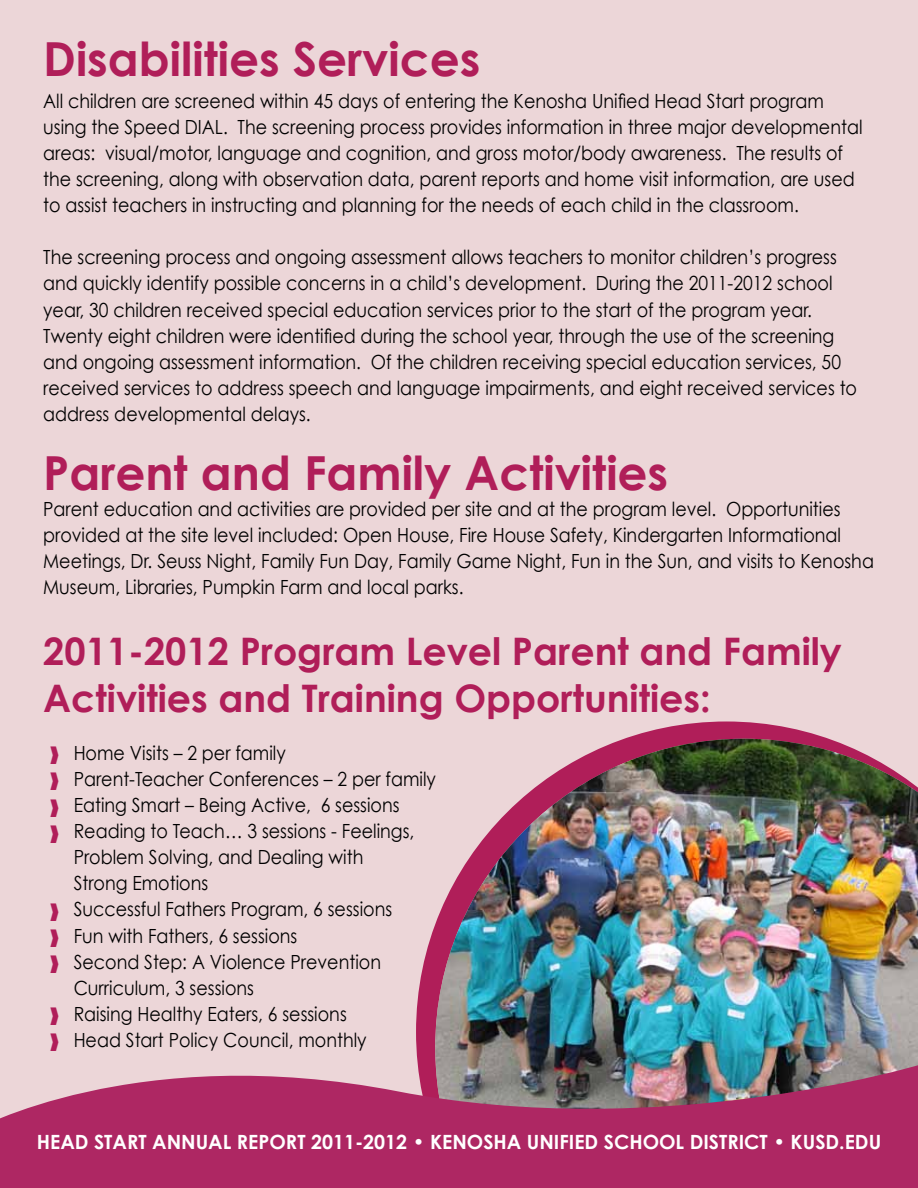
<style>
.page{position:relative;width:918px;height:1188px;background:#ecd6d8}
.page>*{position:absolute;margin:0;border:0;box-sizing:border-box;transform-origin:0 0}
.t1{font:700 46.95px "Century Gothic";color:#b01e59}
.t2{font:700 37.95px/47px "Century Gothic";color:#b01e59}
.t3{font:700 19.65px "Century Gothic";color:#fff}
.t4{font:19.5px/26.1px "Century Gothic";color:#000;scale:.9 1}
.s1{color:#b01e59}
</style>
<div class="page">
<svg style="left:416px;top:721px;width:413px;height:319px"></svg>
<img style="left:435px;top:739px;width:483px;height:301px">
<svg style="left:0;top:1040px;width:918px;height:148px;background:#a95078"></svg>
<h1 class="t1" style="left:43px;top:29px;width:439px">Disabilities Services</h1>
<p class="t4" style="left:43px;top:87px;width:912px">All children are screened within 45 days of entering the Kenosha Unified Head Start program using the Speed DIAL. The screening process provides information in three major developmental areas: visual/motor, language and cognition, and gross motor/body awareness. The results of the screening, along with observation data, parent reports and home visit information, are used to assist teachers in instructing and planning for the needs of each child in the classroom.</p>
<p class="t4" style="left:43px;top:244px;width:906px">The screening process and ongoing assessment allows teachers to monitor children’s progress and quickly identify possible concerns in a child’s development. During the 2011-2012 school year, 30 children received special education services prior to the start of the program year.<br>Twenty eight children were identified during the school year, through the use of the screening and ongoing assessment information. Of the children receiving special education services, 50 received services to address speech and language impairments, and eight received services to address developmental delays.</p>
<h1 class="t1" style="left:43px;top:443px;width:627px">Parent and Family Activities</h1>
<p class="t4" style="left:43px;top:495px;width:925px">Parent education and activities are provided per site and at the program level. Opportunities provided at the site level included: Open House, Fire House Safety, Kindergarten Informational Meetings, Dr. Seuss Night, Family Fun Day, Family Game Night, Fun in the Sun, and visits to Kenosha Museum, Libraries, Pumpkin Farm and local parks.</p>
<h2 class="t2" style="left:43px;top:627px;width:800px">2011-2012 Program Level Parent and Family<br>Activities and Training Opportunities:</h2>
<p class="t4" style="left:50px;top:740px;width:264px"><span class="s1">❱</span> Home Visits – 2 per family</p>
<p class="t4" style="left:50px;top:766px;width:431px"><span class="s1">❱</span> Parent-Teacher Conferences – 2 per family</p>
<p class="t4" style="left:50px;top:792px;width:390px"><span class="s1">❱</span> Eating Smart – Being Active, 6 sessions</p>
<p class="t4" style="left:50px;top:818px;width:407px"><span class="s1">❱</span> Reading to Teach… 3 sessions - Feelings,</p>
<p class="t4" style="left:74px;top:844px;width:323px">Problem Solving, and Dealing with</p>
<p class="t4" style="left:74px;top:870px;width:151px">Strong Emotions</p>
<p class="t4" style="left:50px;top:896px;width:382px"><span class="s1">❱</span> Successful Fathers Program, 6 sessions</p>
<p class="t4" style="left:50px;top:922px;width:277px"><span class="s1">❱</span> Fun with Fathers, 6 sessions</p>
<p class="t4" style="left:50px;top:948px;width:370px"><span class="s1">❱</span> Second Step: A Violence Prevention</p>
<p class="t4" style="left:74px;top:974px;width:202px">Curriculum, 3 sessions</p>
<p class="t4" style="left:50px;top:1001px;width:332px"><span class="s1">❱</span> Raising Healthy Eaters, 6 sessions</p>
<p class="t4" style="left:50px;top:1027px;width:354px"><span class="s1">❱</span> Head Start Policy Council, monthly</p>
<p class="t3" style="left:37px;top:1130px;width:846px">HEAD START ANNUAL REPORT 2011-2012 • KENOSHA UNIFIED SCHOOL DISTRICT • KUSD.EDU</p>
</div>
